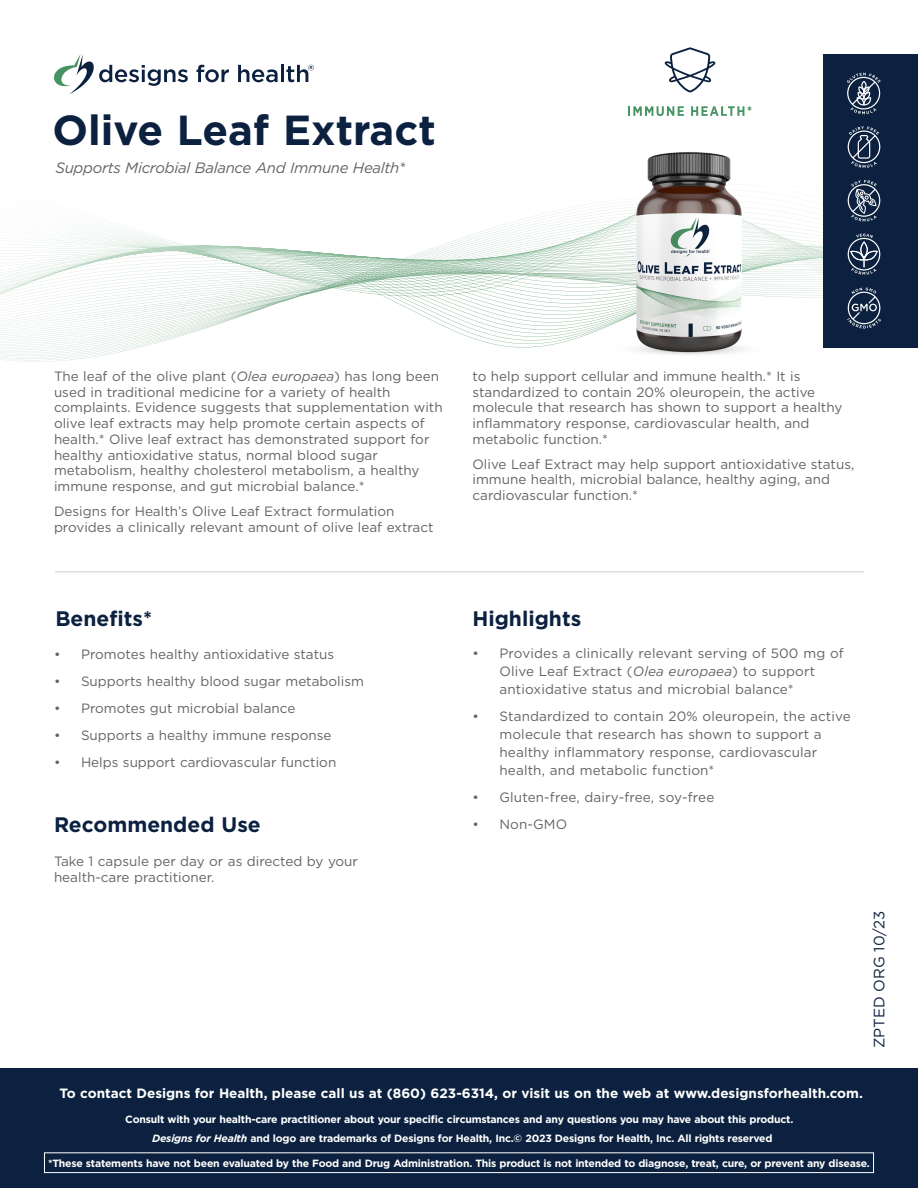
<style>
.page{position:relative;width:918px;height:1188px;background:#fff}
.page>*{position:absolute;margin:0;border:0;box-sizing:border-box;transform-origin:0 0}
.t1{font:700 42px "Gotham";color:#0b213f}
.t2{font:700 21px "Gotham";color:#0b213f}
.t3{font:italic 15px "Gotham";letter-spacing:-.02em;color:#636366}
.t4{font:15px "Gotham";color:#0b213f}
.t5{font:13.5px/15.8px "Gotham";color:#636366}
.t6{font:700 13.5px "Gotham";color:#fff}
.t7{font:700 10.5px "Gotham";letter-spacing:-.02em;color:#fff}
.s1{font-style:italic}
</style>
<div class="page">
<svg style="left:0;top:348px;width:137px;height:14px;fill:#f6f9f7"></svg>
<svg style="left:0;top:221px;width:824px;height:127px"></svg>
<svg style="left:54px;top:54px;width:134px;height:40px"></svg>
<svg style="left:196px;top:65px;width:33px;height:17px"></svg>
<svg style="left:238px;top:65px;width:40px;height:17px"></svg>
<hr style="left:281px;top:65px;width:3px;height:17px;background:#0b213f">
<svg style="left:286px;top:65px;width:28px;height:17px"></svg>
<div style="left:824px;top:54px;width:94px;height:294px;background:#0b213f"></div>
<hr style="left:55px;top:571px;width:809px;height:2px;background:#dcdddf">
<div style="left:0;top:1068px;width:918px;height:120px;background:#0b213f"></div>
<div style="left:44px;top:1152px;width:830px;height:21px;border:1px solid #fff"></div>
<svg style="left:848px;top:126px;width:32px;height:42px"></svg>
<svg style="left:153px;top:180px;width:728px;height:155px"></svg>
<svg style="left:847px;top:73px;width:34px;height:41px"></svg>
<svg style="left:628px;top:106px;width:56px;height:10px"></svg>
<svg style="left:691px;top:106px;width:61px;height:10px"></svg>
<svg style="left:664px;top:47px;width:52px;height:45px"></svg>
<img style="left:560px;top:152px;width:257px;height:203px">
<p class="t1" style="left:52px;top:102px;width:385px">Olive Leaf Extract</p>
<p class="t3" style="left:56px;top:159px;width:351px">Supports Microbial Balance And Immune Health*</p>
<p class="t5" style="left:54px;top:368px;width:390px">The leaf of the olive plant (<span class="s1">Olea europaea</span>) has long been used in traditional medicine for a variety of health complaints. Evidence suggests that supplementation with olive leaf extracts may help promote certain aspects of health.* Olive leaf extract has demonstrated support for healthy antioxidative status, normal blood sugar metabolism, healthy cholesterol metabolism, a healthy immune response, and gut microbial balance.*</p>
<p class="t5" style="left:54px;top:503px;width:381px">Designs for Health’s Olive Leaf Extract formulation provides a clinically relevant amount of olive leaf extract</p>
<p class="t5" style="left:472px;top:368px;width:372px">to help support cellular and immune health.* It is standardized to contain 20% oleuropein, the active molecule that research has shown to support a healthy inflammatory response, cardiovascular health, and metabolic function.*</p>
<p class="t5" style="left:472px;top:456px;width:383px">Olive Leaf Extract may help support antioxidative status, immune health, microbial balance, healthy aging, and cardiovascular function.*</p>
<p class="t2" style="left:56px;top:605px;width:98px">Benefits*</p>
<p class="t2" style="left:472px;top:605px;width:110px">Highlights</p>
<p class="t5" style="left:54px;top:646px;width:282px">• Promotes healthy antioxidative status</p>
<p class="t5" style="left:54px;top:673px;width:311px">• Supports healthy blood sugar metabolism</p>
<p class="t5" style="left:54px;top:700px;width:243px">• Promotes gut microbial balance</p>
<p class="t5" style="left:54px;top:727px;width:279px">• Supports a healthy immune response</p>
<p class="t5" style="left:54px;top:754px;width:284px">• Helps support cardiovascular function</p>
<p class="t2" style="left:54px;top:811px;width:208px">Recommended Use</p>
<p class="t5" style="left:54px;top:852px;width:306px;line-height:16.2px">Take 1 capsule per day or as directed by your health‑care practitioner.</p>
<p class="t5" style="left:500px;top:644px;width:346px;line-height:18px;text-indent:-27px">• Provides a clinically relevant serving of 500 mg of<br>Olive Leaf Extract (<span class="s1">Olea europaea</span>) to support antioxidative status and microbial balance*</p>
<p class="t5" style="left:500px;top:707px;width:353px;line-height:18px;text-indent:-27px">• Standardized to contain 20% oleuropein, the active molecule that research has shown to support a healthy inflammatory response, cardiovascular health, and metabolic function*</p>
<p class="t5" style="left:472px;top:789px;width:243px">• Gluten‑free, dairy‑free, soy‑free</p>
<p class="t5" style="left:472px;top:816px;width:96px">• Non‑GMO</p>
<p class="t4" style="left:870px;top:1048px;width:139px;rotate:-90deg">ZPTED ORG 10/23</p>
<p class="t6" style="left:60px;top:1084px;width:805px">To contact Designs for Health, please call us at (860) 623‑6314, or visit us on the web at www.designsforhealth.com.</p>
<p class="t7" style="left:125px;top:1112px;width:670px">Consult with your health‑care practitioner about your specific circumstances and any questions you may have about this product.</p>
<p class="t7" style="left:152px;top:1131px;width:622px"><span class="s1">Designs for Health</span> and logo are trademarks of Designs for Health, Inc.© 2023 Designs for Health, Inc. All rights reserved</p>
<p class="t7" style="left:48px;top:1156px;width:823px">*These statements have not been evaluated by the Food and Drug Administration. This product is not intended to diagnose, treat, cure, or prevent any disease.</p>
</div>
